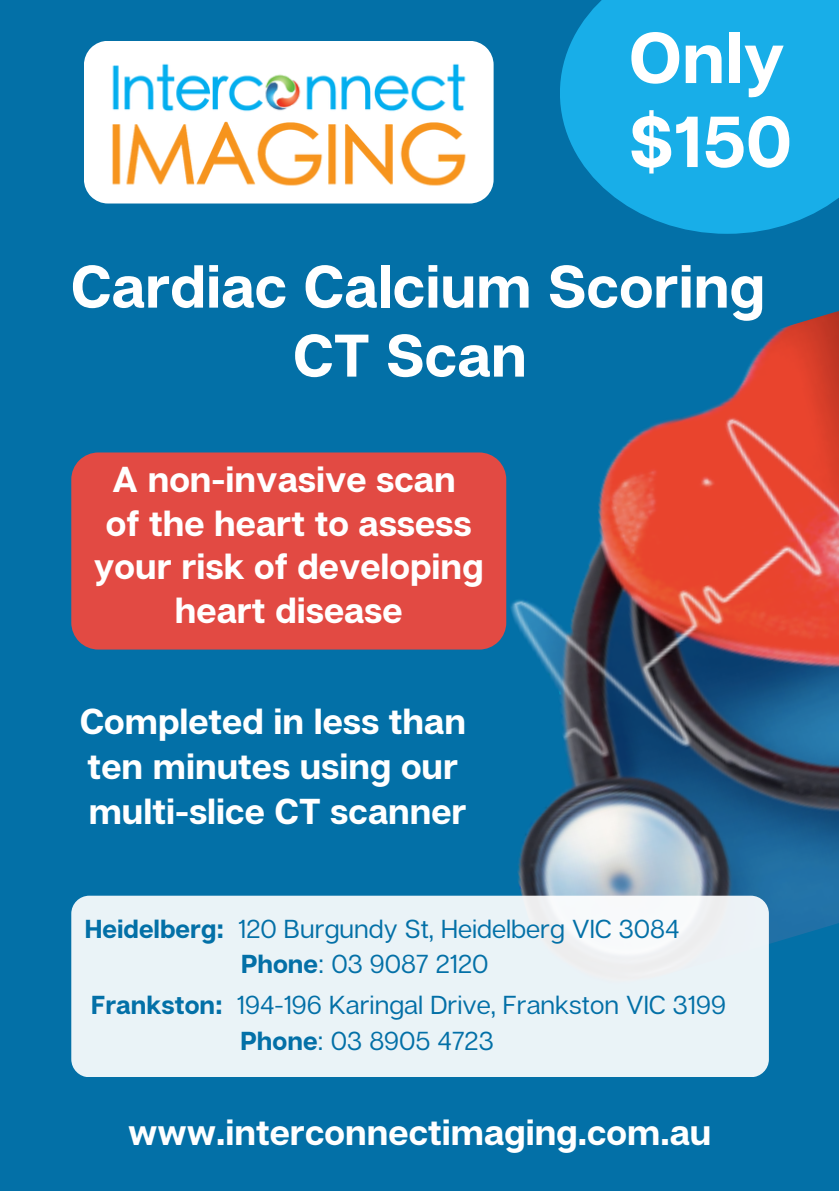
<style>
.page{position:relative;width:839px;height:1191px;background:#fff}
.page>*{position:absolute;margin:0;border:0;box-sizing:border-box;transform-origin:0 0}
.t1{font:700 72px/84px "Articulat CF";color:#fff}
.t2{font:700 60px/69px "Articulat CF";color:#fff;text-align:center}
.t3{font:700 36px/43.6px "Articulat CF";color:#fff;text-align:center}
.t4{font:26px/36px "Articulat CF";color:#0370a7}
.s1{font-weight:700}
</style>
<div class="page">
<div style="left:0;top:0;width:838px;height:1191px;background:#0370a7"></div>
<img style="left:84px;top:41px;width:409px;height:163px">
<img style="left:387px;top:311px;width:451px;height:697px">
<div style="left:71px;top:452px;width:435px;height:198px;background:#e24a43"></div>
<div style="left:71px;top:896px;width:697px;height:181px;background:#eaf3f7;border-radius:18px"></div>
<svg style="left:560px;top:0;width:278px;height:234px;background:#15a6e0"></svg>
<p class="t1" style="left:628px;top:14px;width:165px">Only $150</p>
<p class="t2" style="left:71px;top:250px;width:696px">Cardiac Calcium Scoring<br>CT Scan</p>
<h3 class="t3" style="left:94px;top:457px;width:391px">A non-invasive scan<br>of the heart to assess your risk of developing heart disease</h3>
<h3 class="t3" style="left:80px;top:698px;width:388px;line-height:45px;text-align:left">Completed in less than ten minutes using our multi-slice CT scanner</h3>
<p class="t4" style="left:85px;top:910px;width:596px"><span class="s1">Heidelberg:</span> 120 Burgundy St, Heidelberg VIC 3084</p>
<p class="t4" style="left:241px;top:945px;width:249px"><span class="s1">Phone</span>: 03 9087 2120</p>
<p class="t4" style="left:240px;top:986px;width:487px;text-indent:-149px"><span class="s1">Frankston:</span> 194-196 Karingal Drive, Frankston VIC 3199<br><span class="s1">Phone</span>: 03 8905 4723</p>
<h2 class="t3" style="left:128px;top:1110px;width:584px">www.interconnectimaging.com.au</h2>
</div>
